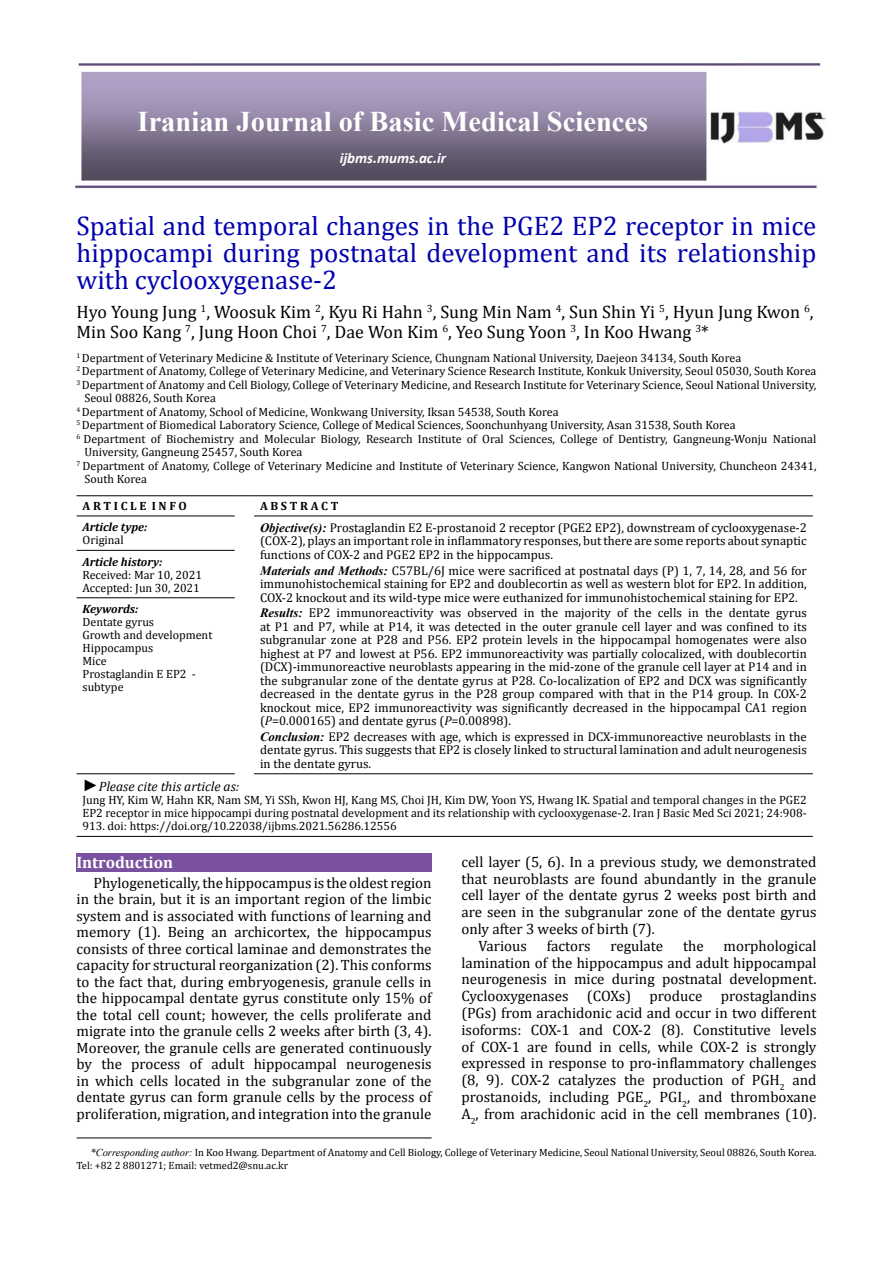
<style>
.page{position:relative;width:893px;height:1263px;background:#fff}
.page>*{position:absolute;margin:0;border:0;box-sizing:border-box;transform-origin:0 0}
.t1{font:700 28.5px "Times New Roman";color:#fff}
.t2{font:27px/27px "Cambria";color:#0000af;text-align:justify}
.t3{font:18px/19.5px "Cambria";color:#000}
.t4{font:700 16.5px "Cambria";color:#fff}
.t5{font:15px/16.5px "Cambria";color:#000;text-align:justify}
.t6{font:italic 700 15px "Calibri";color:#fff}
.t7{font:italic 13.5px "Cambria";color:#000}
.t8{font:12.75px/13.5px "Cambria";color:#000;text-align:justify}
.t9{font:12px/13px "Cambria";color:#000}
.t10{font:12px/13px "Cambria Math";color:#000}
.t11{font:italic 700 12px "Cambria";color:#000}
.t12{font:700 12px "Cambria";color:#000}
.t13{font:10.5px/12.6px "Cambria";color:#000}
.s1{font-family:"Times New Roman";font-weight:700;font-style:italic}
.s2{font-style:italic}
.s3{font-family:"Times New Roman";font-size:16.5px}
.s4{font-family:"Times New Roman";font-style:italic}
</style>
<div class="page">
<hr style="left:77px;top:1138px;width:355px;height:1px;background:#000">
<img style="left:75px;top:64px;width:750px;height:125px">
<hr style="left:77px;top:495px;width:158px;height:1px;background:#000">
<svg style="left:235px;top:495px;width:19px;height:1px"></svg>
<hr style="left:254px;top:495px;width:559px;height:1px;background:#000">
<hr style="left:77px;top:516px;width:158px;height:1px;background:#000">
<hr style="left:77px;top:550px;width:158px;height:1px;background:#000">
<hr style="left:254px;top:516px;width:559px;height:1px;background:#000">
<hr style="left:77px;top:597px;width:158px;height:1px;background:#000">
<hr style="left:77px;top:836px;width:158px;height:1px;background:#000">
<svg style="left:235px;top:836px;width:19px;height:1px"></svg>
<hr style="left:254px;top:836px;width:559px;height:1px;background:#000">
<hr style="left:77px;top:773px;width:158px;height:1px;background:#000">
<hr style="left:254px;top:773px;width:559px;height:1px;background:#000">
<div style="left:77px;top:853px;width:355px;height:19px;background:#7a519e"></div>
<h1 class="t1" style="left:138px;top:102px;width:512px">Iranian Journal of Basic Medical Sciences</h1>
<p class="t6" style="left:340px;top:149px;width:108px">ijbms.mums.ac.ir</p>
<h2 class="t2" style="left:77px;top:212px;width:741px">Spatial and temporal changes in the PGE2 EP2 receptor in mice hippocampi during postnatal development and its relationship with cyclooxygenase-2</h2>
<p class="t3" style="left:77px;top:302px;width:739px">Hyo Young Jung <sup>1</sup>, Woosuk Kim <sup>2</sup>, Kyu Ri Hahn <sup>3</sup>, Sung Min Nam <sup>4</sup>, Sun Shin Yi <sup>5</sup>, Hyun Jung Kwon <sup>6</sup>,<br>Min Soo Kang <sup>7</sup>, Jung Hoon Choi <sup>7</sup>, Dae Won Kim <sup>6</sup>, Yeo Sung Yoon <sup>3</sup>, In Koo Hwang <sup>3</sup>*</p>
<p class="t9" style="left:77px;top:351px;width:666px"><sup>1</sup> Department of Veterinary Medicine &amp; Institute of Veterinary Science, Chungnam National University, Daejeon 34134, South Korea</p>
<p class="t9" style="left:77px;top:365px;width:741px"><sup>2</sup> Department of Anatomy, College of Veterinary Medicine, and Veterinary Science Research Institute, Konkuk University, Seoul 05030, South Korea</p>
<p class="t9" style="left:77px;top:378px;width:741px"><sup>3</sup> Department of Anatomy and Cell Biology, College of Veterinary Medicine, and Research Institute for Veterinary Science, Seoul National University,</p>
<p class="t9" style="left:84px;top:392px;width:133px">Seoul 08826, South Korea</p>
<p class="t9" style="left:77px;top:405px;width:483px"><sup>4</sup> Department of Anatomy, School of Medicine, Wonkwang University, Iksan 54538, South Korea</p>
<p class="t9" style="left:77px;top:419px;width:660px"><sup>5</sup> Department of Biomedical Laboratory Science, College of Medical Sciences, Soonchunhyang University, Asan 31538, South Korea</p>
<p class="t9" style="left:77px;top:432px;width:741px"><sup>6</sup> Department of Biochemistry and Molecular Biology, Research Institute of Oral Sciences, College of Dentistry, Gangneung-Wonju National</p>
<p class="t9" style="left:84px;top:446px;width:219px">University, Gangneung 25457, South Korea</p>
<p class="t9" style="left:77px;top:459px;width:741px"><sup>7</sup> Department of Anatomy, College of Veterinary Medicine and Institute of Veterinary Science, Kangwon National University, Chuncheon 24341,</p>
<p class="t9" style="left:84px;top:473px;width:64px">South Korea</p>
<p class="t12" style="left:83px;top:497px;width:106px">A R T I C L E I N F O</p>
<p class="t12" style="left:260px;top:497px;width:80px">A B S T R A C T</p>
<p class="t11" style="left:83px;top:519px;width:66px">Article type:</p>
<p class="t10" style="left:83px;top:534px;width:43px">Original</p>
<p class="t8" style="left:260px;top:521px;width:548px"><span class="s1">Objective(s):</span> Prostaglandin E2 E-prostanoid 2 receptor (PGE2 EP2), downstream of cyclooxygenase-2 (COX-2), plays an important role in inflammatory responses, but there are some reports about synaptic functions of COX-2 and PGE2 EP2 in the hippocampus.</p>
<p class="t8" style="left:260px;top:563px;width:548px"><span class="s1">Materials and Methods:</span> C57BL/6J mice were sacrificed at postnatal days (P) 1, 7, 14, 28, and 56 for immunohistochemical staining for EP2 and doublecortin as well as western blot for EP2. In addition, COX-2 knockout and its wild-type mice were euthanized for immunohistochemical staining for EP2.</p>
<p class="t8" style="left:260px;top:606px;width:548px"><span class="s1">Results:</span> EP2 immunoreactivity was observed in the majority of the cells in the dentate gyrus at P1 and P7, while at P14, it was detected in the outer granule cell layer and was confined to its subgranular zone at P28 and P56. EP2 protein levels in the hippocampal homogenates were also highest at P7 and lowest at P56. EP2 immunoreactivity was partially colocalized, with doublecortin (DCX)-immunoreactive neuroblasts appearing in the mid-zone of the granule cell layer at P14 and in the subgranular zone of the dentate gyrus at P28. Co-localization of EP2 and DCX was significantly decreased in the dentate gyrus in the P28 group compared with that in the P14 group. In COX-2 knockout mice, EP2 immunoreactivity was significantly decreased in the hippocampal CA1 region (<span class="s2">P</span>=0.000165) and dentate gyrus (<span class="s2">P</span>=0.00898).</p>
<p class="t8" style="left:260px;top:730px;width:548px"><span class="s1">Conclusion:</span> EP2 decreases with age, which is expressed in DCX-immunoreactive neuroblasts in the dentate gyrus. This suggests that EP2 is closely linked to structural lamination and adult neurogenesis in the dentate gyrus.</p>
<p class="t11" style="left:83px;top:553px;width:81px">Article history:</p>
<p class="t10" style="left:83px;top:568px;width:121px">Received: Mar 10, 2021<br>Accepted: Jun 30, 2021</p>
<p class="t11" style="left:83px;top:600px;width:57px">Keywords:</p>
<p class="t9" style="left:83px;top:615px;width:131px">Dentate gyrus<br>Growth and development<br>Hippocampus<br>Mice<br>Prostaglandin E EP2 - subtype</p>
<p class="t7" style="left:83px;top:777px;width:158px"><span class="s3">►</span>Please cite this article as:</p>
<p class="t10" style="left:83px;top:794px;width:726px;text-align:justify">Jung HY, Kim W, Hahn KR, Nam SM, Yi SSh, Kwon HJ, Kang MS, Choi JH, Kim DW, Yoon YS, Hwang IK. Spatial and temporal changes in the PGE2<br>EP2 receptor in mice hippocampi during postnatal development and its relationship with cyclooxygenase-2. Iran J Basic Med Sci 2021; 24:908- 913. doi: https://doi.org/10.22038/ijbms.2021.56286.12556</p>
<p class="t4" style="left:77px;top:851px;width:98px">Introduction</p>
<p class="t5" style="left:77px;top:874px;width:357px;text-indent:17px">Phylogenetically, the hippocampus is the oldest region in the brain, but it is an important region of the limbic system and is associated with functions of learning and memory (1). Being an archicortex, the hippocampus consists of three cortical laminae and demonstrates the capacity for structural reorganization (2). This conforms to the fact that, during embryogenesis, granule cells in the hippocampal dentate gyrus constitute only 15% of the total cell count; however, the cells proliferate and migrate into the granule cells 2 weeks after birth (3, 4).<br>Moreover, the granule cells are generated continuously by the process of adult hippocampal neurogenesis in which cells located in the subgranular zone of the dentate gyrus can form granule cells by the process of proliferation, migration, and integration into the granule</p>
<p class="t5" style="left:461px;top:853px;width:357px">cell layer (5, 6). In a previous study, we demonstrated</p>
<p class="t5" style="left:461px;top:870px;width:356px">that neuroblasts are found abundantly in the granule</p>
<p class="t5" style="left:461px;top:887px;width:357px">cell layer of the dentate gyrus 2 weeks post birth and</p>
<p class="t5" style="left:461px;top:904px;width:357px">are seen in the subgranular zone of the dentate gyrus</p>
<p class="t5" style="left:461px;top:920px;width:195px">only after 3 weeks of birth (7).</p>
<p class="t5" style="left:478px;top:937px;width:50px">Various</p>
<p class="t5" style="left:547px;top:937px;width:45px">factors</p>
<p class="t5" style="left:610px;top:937px;width:54px">regulate</p>
<p class="t5" style="left:683px;top:937px;width:22px">the</p>
<p class="t5" style="left:461px;top:937px;width:357px;text-indent:262px">morphological lamination of the hippocampus and adult hippocampal neurogenesis in mice during postnatal development.<br>Cyclooxygenases (COXs) produce prostaglandins (PGs) from arachidonic acid and occur in two different isoforms: COX-1 and COX-2 (8). Constitutive levels of COX-1 are found in cells, while COX-2 is strongly expressed in response to pro-inflammatory challenges (8, 9). COX-2 catalyzes the production of PGH<sub>2</sub> and prostanoids, including PGE<sub>2</sub>, PGI<sub>2</sub>, and thromboxane A<sub>2</sub>, from arachidonic acid in the cell membranes (10).</p>
<p class="t13" style="left:77px;top:1146px;width:741px;text-indent:14px"><span class="s4">*Corresponding author:</span> In Koo Hwang. Department of Anatomy and Cell Biology, College of Veterinary Medicine, Seoul National University, Seoul 08826, South Korea.<br>Tel: +82 2 8801271; Email: vetmed2@snu.ac.kr</p>
</div>
